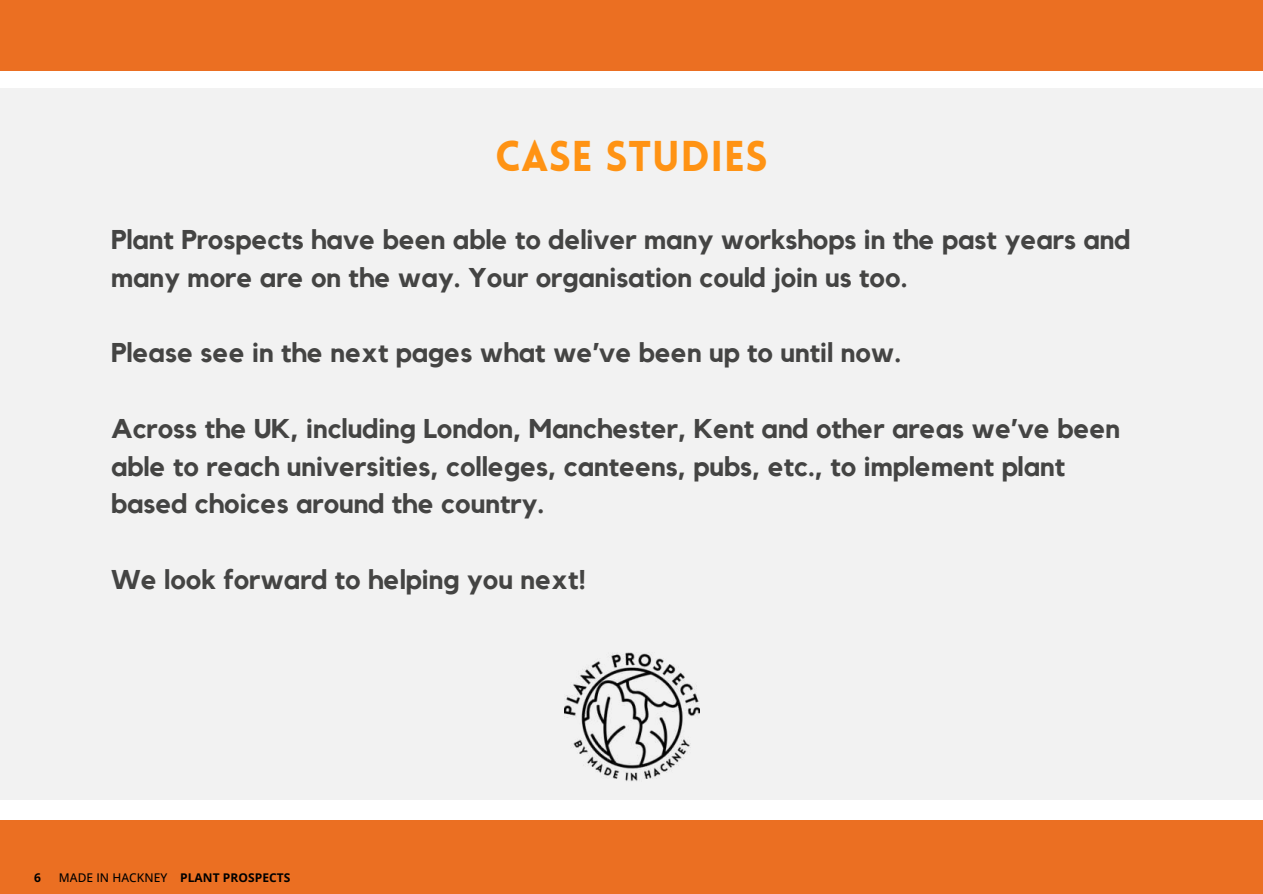
<style>
.page{position:relative;width:1263px;height:894px;background:#fff}
.page>*{position:absolute;margin:0;border:0;box-sizing:border-box;transform-origin:0 0}
.t1{font:900 42.15px "Lovelo";letter-spacing:.01em;color:#ff9314}
.t2{font:700 27px/37.7px "Kollektif";color:#444443}
.t3{font:700 12px "Open Sans";letter-spacing:.005em;color:#000}
.s1{font-weight:500}
</style>
<div class="page">
<div style="left:0;top:820px;width:1263px;height:73px;background:#eb6f22"></div>
<div style="left:0;top:0;width:1263px;height:71px;background:#eb6f22"></div>
<div style="left:0;top:89px;width:1263px;height:710px;background:#f2f2f2"></div>
<img style="left:564px;top:652px;width:135px;height:129px">
<h1 class="t1" style="left:495px;top:130px;width:274px">CASE STUDIES</h1>
<p class="t2" style="left:111px;top:221px;width:1021px">Plant Prospects have been able to deliver many workshops in the past years and many more are on the way. Your organisation could join us too.</p>
<p class="t2" style="left:111px;top:334px;width:792px">Please see in the next pages what we’ve been up to until now.</p>
<p class="t2" style="left:111px;top:409px;width:1011px">Across the UK, including London, Manchester, Kent and other areas we’ve been able to reach universities, colleges, canteens, pubs, etc., to implement plant based choices around the country.</p>
<p class="t2" style="left:111px;top:560px;width:476px">We look forward to helping you next!</p>
<p class="t3" style="left:34px;top:868px;width:8px">6</p>
<p class="t3" style="left:59px;top:869px;width:233px"><span class="s1">MADE IN HACKNEY</span> PLANT PROSPECTS</p>
</div>
